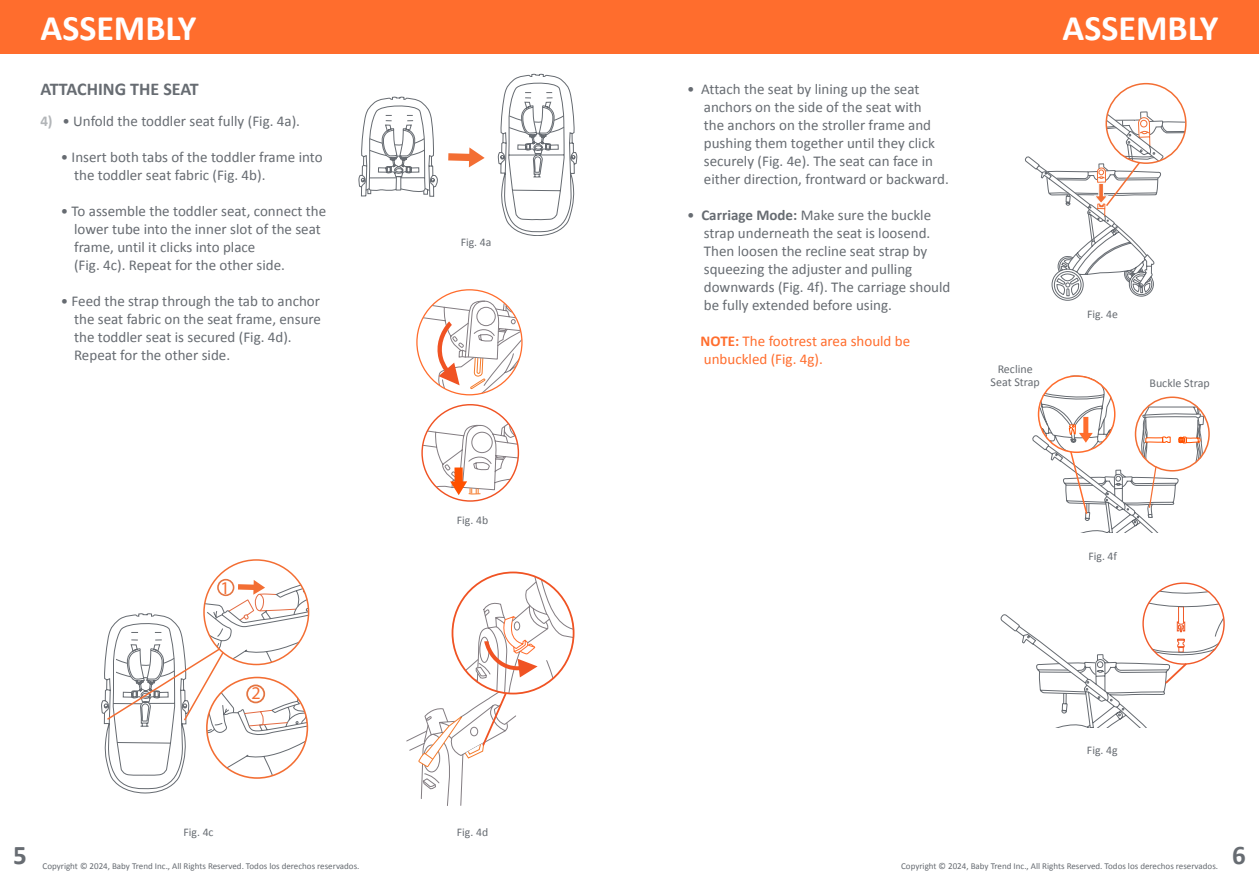
<style>
.page{position:relative;width:1259px;height:893px;background:#fff}
.page>*{position:absolute;margin:0;border:0;box-sizing:border-box;transform-origin:0 0}
.t1{font:700 36px "Calibri";color:#fff}
.t2{font:700 27px "Calibri";color:#676c72}
.t3{font:700 18px "Calibri";color:#676c72}
.t4{font:18px "Myriad Pro";color:#f36e33}
.t5{font:15px/18px "Calibri";color:#676c72}
.t6{font:15px/18px "Calibri";color:#666b71}
.t7{font:15px/18px "Calibri";color:#ff6d2d}
.t8{font:12px/13.5px "Calibri";color:#676c72;text-align:center}
.t9{font:11.7px "Calibri";color:#676c72}
.t10{font:11.7px "Calibri";color:#666b71}
.t11{font:9px "Calibri";color:#666b71}
.s1{font-weight:700;color:#b2b5b8}
.s2{font-weight:700}
</style>
<div class="page">
<div style="left:0;top:0;width:629px;height:54px;background:#ff6d2d"></div>
<div style="left:629px;top:0;width:630px;height:54px;background:#ff6d2d"></div>
<svg style="left:448px;top:147px;width:37px;height:20px"></svg>
<svg style="left:498px;top:74px;width:79px;height:162px"></svg>
<svg style="left:358px;top:97px;width:79px;height:100px"></svg>
<svg style="left:101px;top:566px;width:207px;height:228px"></svg>
<svg style="left:422px;top:405px;width:96px;height:90px"></svg>
<svg style="left:419px;top:290px;width:103px;height:105px"></svg>
<svg style="left:406px;top:572px;width:167px;height:234px"></svg>
<svg style="left:1000px;top:583px;width:224px;height:144px"></svg>
<svg style="left:1032px;top:375px;width:172px;height:158px"></svg>
<svg style="left:1024px;top:82px;width:161px;height:219px"></svg>
<h1 class="t1" style="left:40px;top:2px;width:157px">ASSEMBLY</h1>
<h1 class="t1" style="left:1062px;top:2px;width:157px">ASSEMBLY</h1>
<p class="t3" style="left:40px;top:76px;width:160px">ATTACHING THE SEAT</p>
<p class="t5" style="left:40px;top:112px;width:261px"><span class="s1">4)</span> • Unfold the toddler seat fully (Fig. 4a).</p>
<p class="t6" style="left:74px;top:148px;width:250px;text-indent:-13px">• Insert both tabs of the toddler frame into the toddler seat fabric (Fig. 4b).</p>
<p class="t6" style="left:74px;top:202px;width:254px;text-indent:-13px">• To assemble the toddler seat, connect the lower tube into the inner slot of the seat frame, until it clicks into place<br>(Fig. 4c). Repeat for the other side.</p>
<p class="t6" style="left:74px;top:292px;width:248px;text-indent:-13px">• Feed the strap through the tab to anchor the seat fabric on the seat frame, ensure the toddler seat is secured (Fig. 4d).<br>Repeat for the other side.</p>
<p class="t9" style="left:461px;top:234px;width:32px">Fig. 4a</p>
<p class="t5" style="left:704px;top:80px;width:246px;text-indent:-17px">• Attach the seat by lining up the seat anchors on the side of the seat with<br>the anchors on the stroller frame and pushing them together until they click securely (Fig. 4e). The seat can face in either direction, frontward or backward.</p>
<p class="t5" style="left:704px;top:206px;width:248px;text-indent:-17px">• <span class="s2">Carriage Mode:</span> Make sure the buckle strap underneath the seat is loosend.<br>Then loosen the recline seat strap by squeezing the adjuster and pulling downwards (Fig. 4f). The carriage should be fully extended before using.</p>
<p class="t7" style="left:700px;top:332px;width:211px"><span class="s2">NOTE:</span> The footrest area should be unbuckled (Fig. 4g).</p>
<p class="t8" style="left:990px;top:362px;width:51px">Recline<br>Seat Strap</p>
<p class="t10" style="left:1087px;top:306px;width:32px">Fig. 4e</p>
<p class="t8" style="left:1149px;top:376px;width:62px">Buckle Strap</p>
<p class="t4" style="left:220px;top:576px;width:11px">1</p>
<p class="t9" style="left:457px;top:512px;width:33px">Fig. 4b</p>
<p class="t10" style="left:1088px;top:548px;width:30px">Fig. 4f</p>
<p class="t4" style="left:251px;top:682px;width:11px">2</p>
<p class="t10" style="left:1087px;top:742px;width:32px">Fig. 4g</p>
<h2 class="t2" style="left:13px;top:836px;width:15px">5</h2>
<p class="t9" style="left:183px;top:824px;width:32px">Fig. 4c</p>
<p class="t9" style="left:457px;top:824px;width:33px">Fig. 4d</p>
<p class="t11" style="left:43px;top:859px;width:318px">Copyright © 2024, Baby Trend Inc., All Rights Reserved. Todos los derechos reservados.</p>
<p class="t11" style="left:901px;top:859px;width:318px">Copyright © 2024, Baby Trend Inc., All Rights Reserved. Todos los derechos reservados.</p>
<h2 class="t2" style="left:1232px;top:836px;width:15px">6</h2>
</div>
